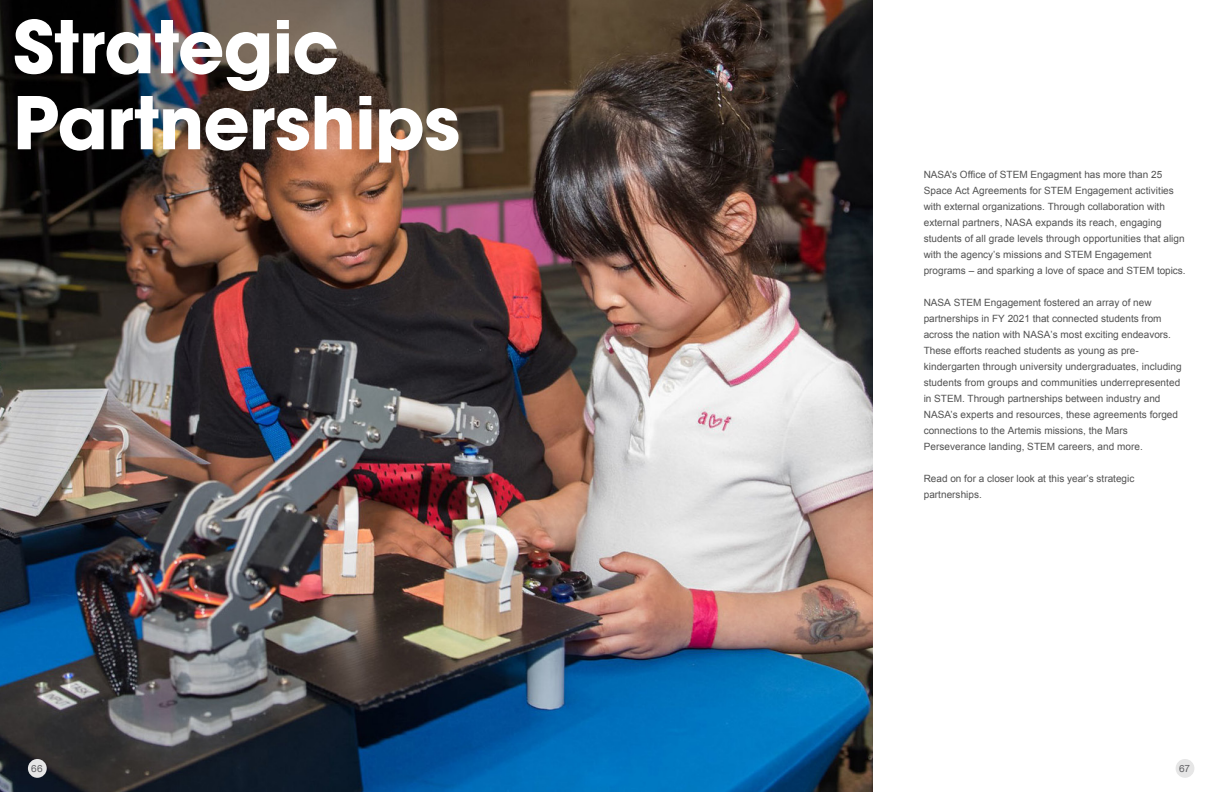
<style>
.page{position:relative;width:1224px;height:792px;background:#fff}
.page>*{position:absolute;margin:0;border:0;box-sizing:border-box;transform-origin:0 0}
.H2_Title{font:700 72px "ITC Avant Garde Pro";letter-spacing:-.01em;color:#fff}
.Bodycopy{font:10px/16px "Arial";color:#525252}
.t1{font:10px "Helvetica Neue";color:#606063}
</style>
<div class="page">
<img style="left:0;top:0;width:873px;height:792px">
<div style="left:28px;top:759px;width:19px;height:19px;background:#e6e6e6;border-radius:50%"></div>
<div style="left:1176px;top:759px;width:18px;height:19px;background:#e6e6e6;border-radius:50%"></div>
<p class="H2_Title" style="left:13px;top:-1px;width:328px">Strategic</p>
<p class="H2_Title" style="left:13px;top:75px;width:449px">Partnerships</p>
<p class="Bodycopy" style="left:924px;top:167px;width:263px">NASA's Office of STEM Engagment has more than 25<br>Space Act Agreements for STEM Engagement activities with external organizations. Through collaboration with external partners, NASA expands its reach, engaging students of all grade levels through opportunities that align with the agency’s missions and STEM Engagement programs – and sparking a love of space and STEM topics.</p>
<p class="Bodycopy" style="left:924px;top:295px;width:260px">NASA STEM Engagement fostered an array of new partnerships in FY 2021 that connected students from across the nation with NASA’s most exciting endeavors.<br>These efforts reached students as young as pre&shy;kindergarten through university undergraduates, including students from groups and communities underrepresented in STEM. Through partnerships between industry and NASA’s experts and resources, these agreements forged connections to the Artemis missions, the Mars Perseverance landing, STEM careers, and more.</p>
<p class="Bodycopy" style="left:924px;top:471px;width:212px">Read on for a closer look at this year’s strategic partnerships.</p>
<p class="t1" style="left:31px;top:761px;width:13px">66</p>
<p class="t1" style="left:1179px;top:761px;width:12px">67</p>
</div>
